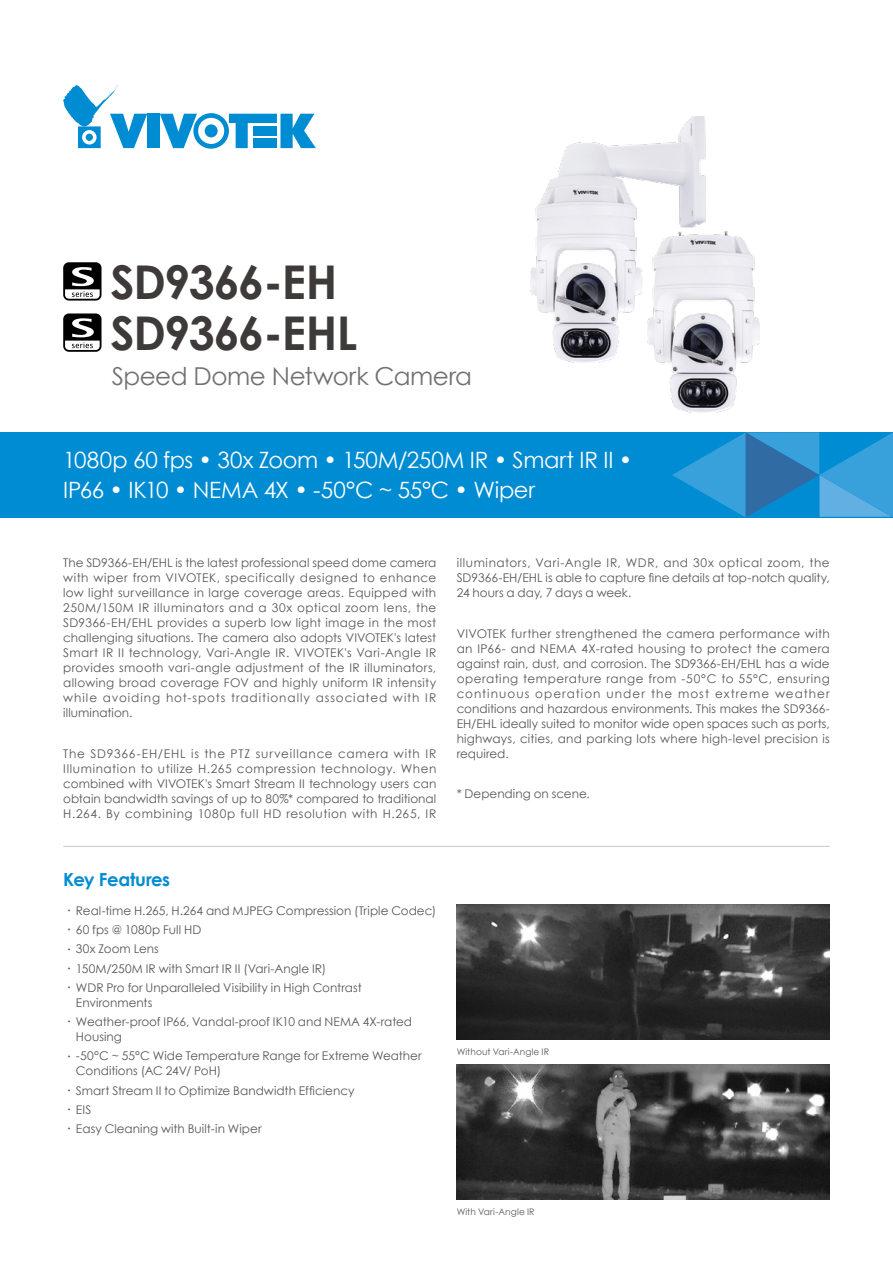
<style>
.page{position:relative;width:893px;height:1263px;background:#fff}
.page>*{position:absolute;margin:0;border:0;box-sizing:border-box;transform-origin:0 0}
.t1{font:700 46.5px/51px "Century Gothic";letter-spacing:-.025em;color:#3e3a39}
.t2{font:24.6px "Century Gothic";letter-spacing:-.015em;color:#727171}
.t3{font:22.5px/30px "Century Gothic";letter-spacing:-.01em;color:#fff}
.t4{font:700 18px "Century Gothic";letter-spacing:-.02em;color:#008cd3}
.t5{font:12px/15px "Century Gothic";letter-spacing:.005em;color:#595757;text-align:justify}
.t6{font:9px "Century Gothic";letter-spacing:.01em;color:#595757}
.s1{font-family:"Adobe Ming Std";font-weight:300}
</style>
<div class="page">
<div style="left:0;top:432px;width:893px;height:85px;background:#008cd3"></div>
<svg style="left:672px;top:432px;width:221px;height:85px"></svg>
<hr style="left:63px;top:846px;width:767px;height:1px;background:#c9caca">
<img style="left:457px;top:904px;width:372px;height:135px">
<img style="left:457px;top:1064px;width:372px;height:135px">
<div style="left:147px;top:114px;width:13px;height:34px;background:#008cd3"></div>
<svg style="left:160px;top:113px;width:156px;height:36px"></svg>
<svg style="left:63px;top:85px;width:84px;height:63px"></svg>
<div style="left:86px;top:134px;width:7px;height:7px;background:#008cd3;border-radius:50%"></div>
<svg style="left:63px;top:262px;width:39px;height:39px"></svg>
<svg style="left:63px;top:313px;width:39px;height:39px"></svg>
<img style="left:530px;top:117px;width:176px;height:246px">
<img style="left:647px;top:231px;width:112px;height:181px">
<h1 class="t1" style="left:110px;top:255px;width:248px">SD9366-EH<br>SD9366-EHL</h1>
<h2 class="t2" style="left:112px;top:359px;width:362px">Speed Dome Network Camera</h2>
<h3 class="t3" style="left:63px;top:445px;width:571px">1080p 60 fps • 30x Zoom • 150M/250M IR • Smart IR II •<br>IP66 • IK10 • NEMA 4X • -50°C ~ 55°C • Wiper</h3>
<p class="t5" style="left:63px;top:555px;width:375px">The SD9366-EH/EHL is the latest professional speed dome camera with wiper from VIVOTEK, specifically designed to enhance low light surveillance in large coverage areas. Equipped with 250M/150M IR illuminators and a 30x optical zoom lens, the SD9366-EH/EHL provides a superb low light image in the most challenging situations. The camera also adopts VIVOTEK's latest Smart IR II technology, Vari-Angle IR. VIVOTEK's Vari-Angle IR provides smooth vari-angle adjustment of the IR illuminators, allowing broad coverage FOV and highly uniform IR intensity while avoiding hot-spots traditionally associated with IR illumination.</p>
<p class="t5" style="left:63px;top:746px;width:375px">The SD9366-EH/EHL is the PTZ surveillance camera with IR Illumination to utilize H.265 compression technology. When combined with VIVOTEK's Smart Stream II technology users can obtain bandwidth savings of up to 80%* compared to traditional H.264. By combining 1080p full HD resolution with H.265, IR</p>
<p class="t5" style="left:457px;top:555px;width:375px">illuminators, Vari-Angle IR, WDR, and 30x optical zoom, the SD9366-EH/EHL is able to capture fine details at top-notch quality, 24 hours a day, 7 days a week.</p>
<p class="t5" style="left:457px;top:626px;width:375px">VIVOTEK further strengthened the camera performance with an IP66- and NEMA 4X-rated housing to protect the camera against rain, dust, and corrosion. The SD9366-EH/EHL has a wide operating temperature range from -50°C to 55°C, ensuring continuous operation under the most extreme weather conditions and hazardous environments. This makes the SD9366- EH/EHL ideally suited to monitor wide open spaces such as ports, highways, cities, and parking lots where high-level precision is required.</p>
<p class="t5" style="left:457px;top:786px;width:135px">* Depending on scene.</p>
<h3 class="t4" style="left:63px;top:866px;width:109px">Key Features</h3>
<p class="t5" style="left:63px;top:903px;width:375px"><span class="s1">•</span> Real-time H.265, H.264 and MJPEG Compression (Triple Codec)</p>
<p class="t5" style="left:63px;top:922px;width:140px"><span class="s1">•</span> 60 fps @ 1080p Full HD</p>
<p class="t5" style="left:63px;top:941px;width:97px"><span class="s1">•</span> 30x Zoom Lens</p>
<p class="t5" style="left:63px;top:960px;width:264px"><span class="s1">•</span> 150M/250M IR with Smart IR II (Vari-Angle IR)</p>
<p class="t5" style="left:76px;top:980px;width:287px;text-indent:-13px"><span class="s1">•</span> WDR Pro for Unparalleled Visibility in High Contrast<br>Environments</p>
<p class="t5" style="left:76px;top:1014px;width:338px;text-indent:-13px"><span class="s1">•</span> Weather-proof IP66, Vandal-proof IK10 and NEMA 4X-rated<br>Housing</p>
<p class="t5" style="left:76px;top:1048px;width:347px;text-indent:-13px"><span class="s1">•</span> -50°C ~ 55°C Wide Temperature Range for Extreme Weather<br>Conditions (AC 24V/ PoH)</p>
<p class="t5" style="left:63px;top:1082px;width:293px"><span class="s1">•</span> Smart Stream II to Optimize Bandwidth Efficiency</p>
<p class="t5" style="left:63px;top:1102px;width:30px"><span class="s1">•</span> EIS</p>
<p class="t5" style="left:63px;top:1121px;width:200px"><span class="s1">•</span> Easy Cleaning with Built-in Wiper</p>
<p class="t6" style="left:457px;top:1045px;width:94px">Without Vari-Angle IR</p>
<p class="t6" style="left:457px;top:1205px;width:80px">With Vari-Angle IR</p>
</div>
